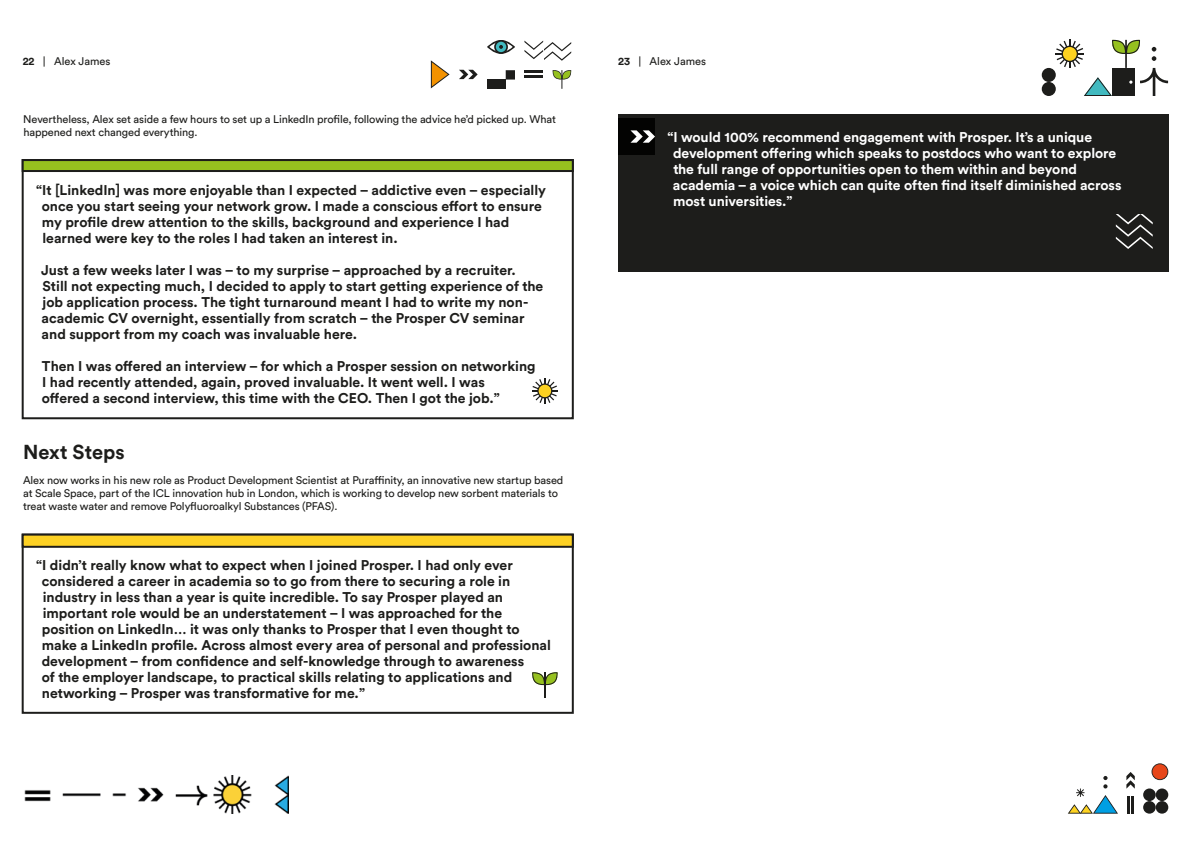
<style>
.page{position:relative;width:1191px;height:842px;background:#fff}
.page>*{position:absolute;margin:0;border:0;box-sizing:border-box;transform-origin:0 0}
.t1{font:700 20px "Circular Std";color:#1d1d1b}
.t2{font:700 14px/16px "Circular Std";color:#1d1d1b}
.t3{font:700 14px/16px "Circular Std";letter-spacing:-.005em;color:#fff}
.t4{font:11px/13.2px "Circular Std";letter-spacing:-.01em;color:#1d1d1b}
.s1{font-weight:700}
</style>
<div class="page">
<svg style="left:532px;top:378px;width:25px;height:26px"></svg>
<div style="left:22px;top:159px;width:552px;height:260px;border:2px solid #1d1d1b"></div>
<div style="left:23px;top:160px;width:550px;height:11px;background:#96c11f"></div>
<div style="left:22px;top:159px;width:552px;height:13px;border:2px solid #1d1d1b"></div>
<svg style="left:532px;top:672px;width:25px;height:26px"></svg>
<div style="left:22px;top:534px;width:552px;height:180px;border:2px solid #1d1d1b"></div>
<div style="left:23px;top:535px;width:550px;height:12px;background:#fdd124"></div>
<div style="left:22px;top:534px;width:552px;height:14px;border:2px solid #1d1d1b"></div>
<img style="left:24px;top:776px;width:265px;height:37px">
<svg style="left:431px;top:60px;width:18px;height:28px"></svg>
<svg style="left:459px;top:70px;width:18px;height:9px"></svg>
<svg style="left:552px;top:70px;width:19px;height:19px"></svg>
<svg style="left:524px;top:41px;width:47px;height:20px"></svg>
<svg style="left:487px;top:40px;width:28px;height:14px"></svg>
<div style="left:506px;top:70px;width:9px;height:10px;background:#1d1d1b"></div>
<div style="left:487px;top:80px;width:19px;height:9px;background:#1d1d1b"></div>
<div style="left:515px;top:60px;width:28px;height:28px;background:#fff"></div>
<hr style="left:524px;top:75px;width:19px;height:3px;background:#1d1d1b">
<svg style="left:524px;top:71px;width:19px;height:2px"></svg>
<svg style="left:1127px;top:796px;width:6px;height:18px"></svg>
<svg style="left:1126px;top:772px;width:8px;height:17px"></svg>
<svg style="left:1151px;top:763px;width:17px;height:17px"></svg>
<div style="left:1143px;top:788px;width:12px;height:13px;background:#1d1d1b;border-radius:50%"></div>
<div style="left:1155px;top:788px;width:13px;height:13px;background:#1d1d1b;border-radius:50%"></div>
<div style="left:1143px;top:801px;width:12px;height:13px;background:#1d1d1b;border-radius:50%"></div>
<div style="left:1155px;top:801px;width:13px;height:13px;background:#1d1d1b;border-radius:50%"></div>
<svg style="left:1068px;top:776px;width:50px;height:38px"></svg>
<div style="left:618px;top:114px;width:550px;height:157px;background:#1d1d1b"></div>
<div style="left:618px;top:118px;width:37px;height:37px;background:#030302"></div>
<svg style="left:630px;top:130px;width:25px;height:13px"></svg>
<svg style="left:1115px;top:214px;width:37px;height:35px"></svg>
<div style="left:1041px;top:68px;width:14px;height:14px;background:#1d1d1b;border-radius:50%"></div>
<div style="left:1041px;top:82px;width:14px;height:14px;background:#1d1d1b;border-radius:50%"></div>
<svg style="left:1055px;top:39px;width:113px;height:57px"></svg>
<p class="t4" style="left:23px;top:55px;width:89px"><span class="s1">22</span> | Alex James</p>
<p class="t4" style="left:618px;top:55px;width:89px"><span class="s1">23</span> | Alex James</p>
<p class="t4" style="left:23px;top:112px;width:534px">Nevertheless, Alex set aside a few hours to set up a LinkedIn profile, following the advice he’d picked up. What happened next changed everything.</p>
<p class="t2" style="left:42px;top:182px;width:506px;text-indent:-5px">“It [LinkedIn] was more enjoyable than I expected – addictive even – especially once you start seeing your network grow. I made a conscious effort to ensure my profile drew attention to the skills, background and experience I had learned were key to the roles I had taken an interest in.</p>
<p class="t2" style="left:41px;top:262px;width:503px">Just a few weeks later I was – to my surprise – approached by a recruiter.<br>Still not expecting much, I decided to apply to start getting experience of the job application process. The tight turnaround meant I had to write my non&shy;academic CV overnight, essentially from scratch – the Prosper CV seminar and support from my coach was invaluable here.</p>
<p class="t2" style="left:42px;top:358px;width:495px">Then I was offered an interview – for which a Prosper session on networking<br>I had recently attended, again, proved invaluable. It went well. I was<br>offered a second interview, this time with the CEO. Then I got the job.”</p>
<h1 class="t1" style="left:23px;top:439px;width:103px">Next Steps</h1>
<p class="t4" style="left:23px;top:473px;width:542px">Alex now works in his new role as Product Development Scientist at Puraffinity, an innovative new startup based at Scale Space, part of the ICL innovation hub in London, which is working to develop new sorbent materials to treat waste water and remove Polyfluoroalkyl Substances (PFAS).</p>
<p class="t2" style="left:42px;top:556px;width:511px;text-indent:-5px">“I didn’t really know what to expect when I joined Prosper. I had only ever considered a career in academia so to go from there to securing a role in industry in less than a year is quite incredible. To say Prosper played an important role would be an understatement – I was approached for the position on LinkedIn… it was only thanks to Prosper that I even thought to make a LinkedIn profile. Across almost every area of personal and professional development – from confidence and self-knowledge through to awareness<br>of the employer landscape, to practical skills relating to applications and networking – Prosper was transformative for me.”</p>
<p class="t3" style="left:673px;top:129px;width:450px;text-indent:-5px">“I would 100% recommend engagement with Prosper. It’s a unique development offering which speaks to postdocs who want to explore the full range of opportunities open to them within and beyond academia – a voice which can quite often find itself diminished across most universities.”</p>
</div>
